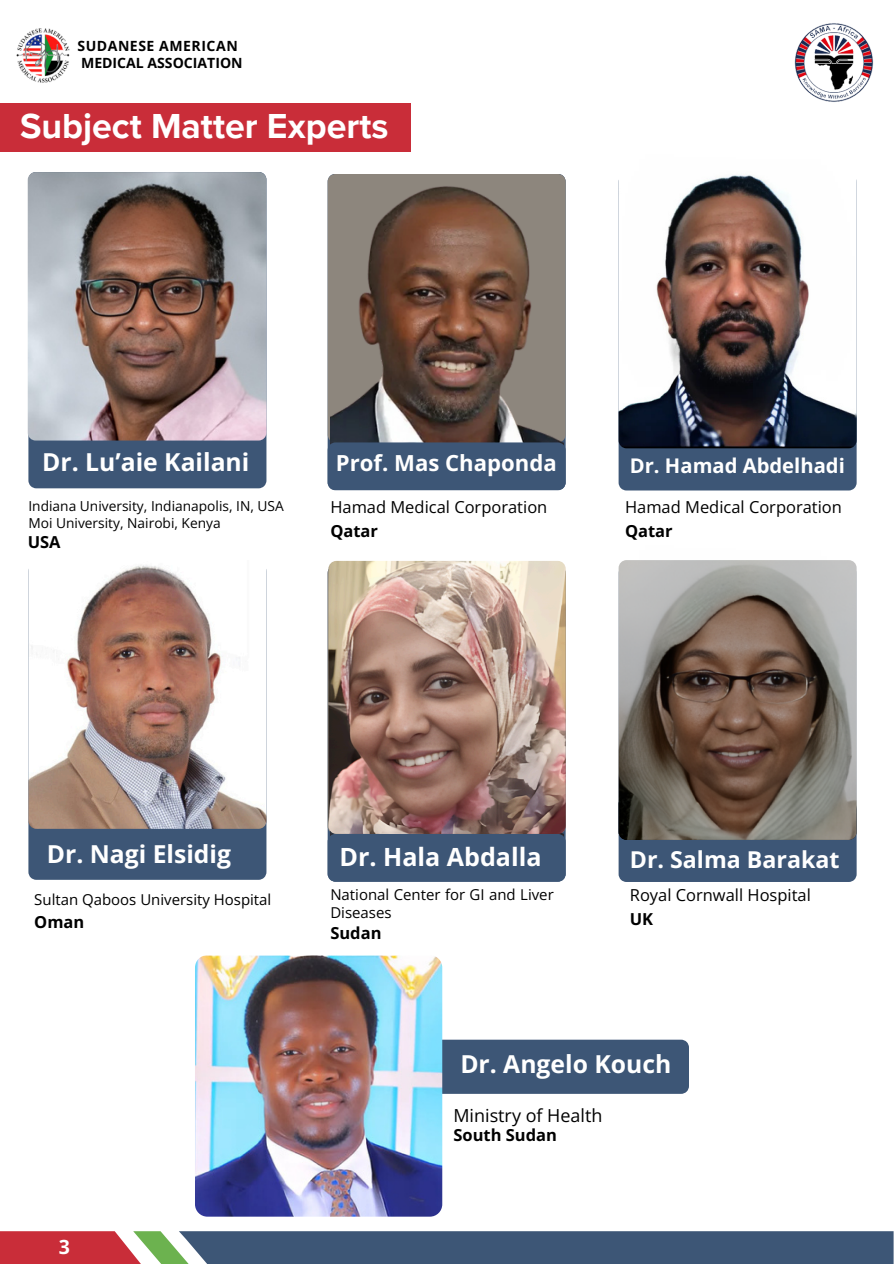
<style>
.page{position:relative;width:894px;height:1264px;background:#fff}
.page>*{position:absolute;margin:0;border:0;box-sizing:border-box;transform-origin:0 0}
.t1{font:700 35.7px "Proxima Nova";color:#fff}
.t2{font:700 25.05px "Open Sans";color:#fff}
.t3{font:700 24.75px "Open Sans";color:#fff}
.t4{font:700 23.25px "Open Sans";color:#fff}
.t5{font:700 22.05px "Open Sans";color:#fff}
.t6{font:700 20.25px "Open Sans";color:#fff}
.t7{font:700 19.5px "Open Sans";color:#fff}
.t8{font:18px "Open Sans";color:#000}
.t9{font:16.5px "Open Sans";color:#000}
.t10{font:700 16.5px "Open Sans";color:#000}
.t11{font:15px/18px "Open Sans";color:#000}
.t12{font:700 14.1px "Open Sans";color:#000}
.t13{font:700 14.1px "Open Sans";letter-spacing:.04em;color:#000}
.t14{font:13.8px "Open Sans";color:#000}
</style>
<div class="page">
<svg style="left:0;top:1231px;width:893px;height:32px;background:#5b5b72"></svg>
<img style="left:16px;top:28px;width:54px;height:55px">
<div style="left:0;top:103px;width:410px;height:48px;background:#c92d39"></div>
<div style="left:28px;top:172px;width:238px;height:316px;background:#3d5676"></div>
<div style="left:28px;top:823px;width:238px;height:56px;background:#3d5676"></div>
<div style="left:442px;top:1039px;width:246px;height:54px;background:#3d5676"></div>
<div style="left:618px;top:413px;width:238px;height:77px;background:#3d5676"></div>
<div style="left:618px;top:565px;width:238px;height:317px;background:#3d5676"></div>
<svg style="left:327px;top:176px;width:238px;height:266px"></svg>
<img style="left:28px;top:172px;width:238px;height:268px;border-radius:8px">
<img style="left:794px;top:23px;width:80px;height:79px">
<img style="left:330px;top:174px;width:233px;height:268px">
<div style="left:327px;top:442px;width:238px;height:48px;background:#3d5676"></div>
<div style="left:327px;top:834px;width:238px;height:47px;background:#3d5676"></div>
<img style="left:618px;top:145px;width:237px;height:303px;border-radius:8px">
<img style="left:28px;top:560px;width:238px;height:268px;border-radius:8px">
<img style="left:618px;top:560px;width:237px;height:279px;border-radius:8px">
<img style="left:328px;top:561px;width:237px;height:273px;border-radius:8px">
<img style="left:195px;top:955px;width:247px;height:261px;border-radius:12px">
<h5 class="t13" style="left:77px;top:36px;width:162px">SUDANESE AMERICAN</h5>
<p class="t12" style="left:81px;top:53px;width:163px">MEDICAL ASSOCIATION</p>
<p class="t1" style="left:20px;top:105px;width:370px">Subject Matter Experts</p>
<h5 class="t3" style="left:42px;top:445px;width:208px">Dr. Lu’aie Kailani</h5>
<p class="t14" style="left:28px;top:496px;width:257px">Indiana University, Indianapolis, IN, USA</p>
<h5 class="t14" style="left:28px;top:513px;width:194px">Moi University, Nairobi, Kenya</h5>
<h2 class="t10" style="left:28px;top:530px;width:34px">USA</h2>
<h5 class="t5" style="left:336px;top:447px;width:222px">Prof. Mas Chaponda</h5>
<p class="t3" style="left:339px;top:446px;width:208px">Dr. Lu’aie Kailani</p>
<p class="t9" style="left:330px;top:495px;width:218px">Hamad Medical Corporation</p>
<p class="t10" style="left:330px;top:519px;width:49px">Qatar</p>
<h2 class="t6" style="left:629px;top:452px;width:216px">Dr. Hamad Abdelhadi</h2>
<h5 class="t9" style="left:625px;top:495px;width:218px">Hamad Medical Corporation</h5>
<h4 class="t10" style="left:625px;top:519px;width:49px">Qatar</h4>
<p class="t3" style="left:47px;top:836px;width:186px">Dr. Nagi Elsidig</p>
<h1 class="t3" style="left:382px;top:838px;width:166px">Lu’aie Kailani</h1>
<p class="t2" style="left:339px;top:839px;width:203px">Dr. Hala Abdalla</p>
<h2 class="t4" style="left:629px;top:843px;width:211px">Dr. Salma Barakat</h2>
<h6 class="t11" style="left:34px;top:889px;width:238px">Sultan Qaboos University Hospital</h6>
<h6 class="t10" style="left:34px;top:910px;width:52px">Oman</h6>
<p class="t11" style="left:330px;top:885px;width:225px">National Center for GI and Liver<br>Diseases</p>
<h2 class="t10" style="left:330px;top:921px;width:53px">Sudan</h2>
<p class="t9" style="left:629px;top:883px;width:182px">Royal Cornwall Hospital</p>
<p class="t10" style="left:629px;top:907px;width:25px">UK</p>
<p class="t3" style="left:460px;top:1046px;width:212px">Dr. Angelo Kouch</p>
<h3 class="t8" style="left:453px;top:1102px;width:151px">Ministry of Health</h3>
<h2 class="t7" style="left:59px;top:1232px;width:13px">3</h2>
<h6 class="t10" style="left:453px;top:1123px;width:105px">South Sudan</h6>
</div>
